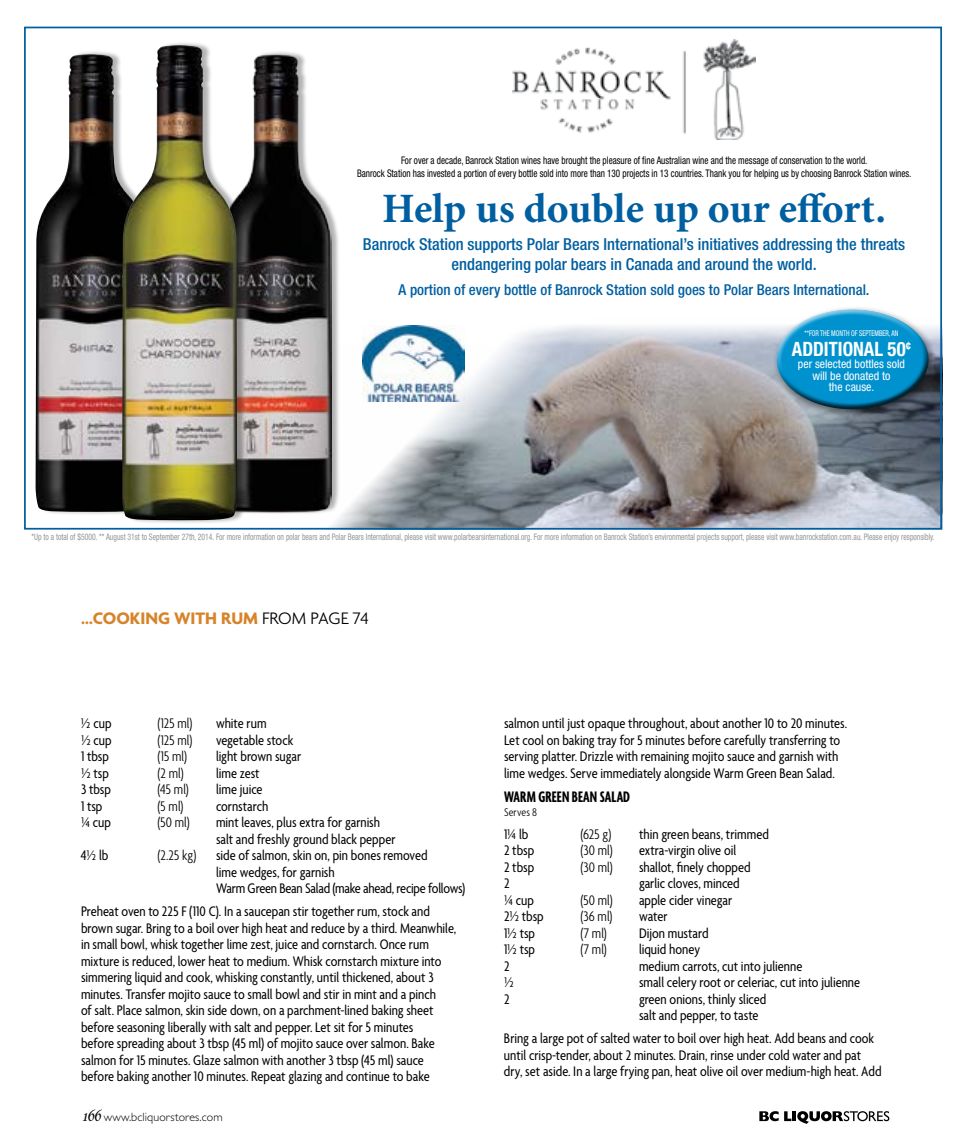
<style>
.page{position:relative;width:972px;height:1148px;background:#fff}
.page>*{position:absolute;margin:0;border:0;box-sizing:border-box;transform-origin:0 0}
.t1{font:700 41.85px "Minion Pro";letter-spacing:-.005em;color:#005fa1}
.t2{font:700 condensed 19.8px "Helvetica Neue";color:#fff;scale:.95 1}
.t3{font:700 18px "Agenda";color:#d7832a}
.t4{font:500 condensed 16.5px/19.8px "Helvetica Neue";color:#005fa1;text-align:center}
.t5{font:700 extra-condensed 16.5px "Agenda";letter-spacing:.01em;color:#000}
.t6{font:condensed 15px/16.5px "Agenda";color:#000}
.t7{font:300 condensed 15px "Agenda";color:#000}
.t8{font:500 condensed 15px "Helvetica Neue";color:#005fa1}
.t9{font:300 12px "Gill Sans MT Pro";letter-spacing:.01em;color:#000}
.t10{font:300 condensed 12px "Agenda";letter-spacing:.01em;color:#000}
.t11{font:condensed 11.85px/11.9px "Helvetica Neue";color:#fff;text-align:center}
.t12{font:condensed 10.5px/12.6px "Helvetica Neue";color:#000;text-align:center;scale:.87 1}
.t13{font:condensed 9px "Helvetica Neue LT Std";color:#939598;scale:.85 1}
.t14{font:condensed 7.95px "Helvetica Neue";color:#fff;scale:.82 1}
.s1{font-weight:300;color:#000}
.s2{font-family:"Bembo Italic Os F";font-weight:400;font-size:18px}
</style>
<div class="page">
<svg style="left:759px;top:1111px;width:130px;height:12px"></svg>
<img style="left:332px;top:325px;width:607px;height:201px">
<img style="left:362px;top:326px;width:102px;height:75px">
<img style="left:512px;top:40px;width:244px;height:100px">
<div style="left:222px;top:50px;width:119px;height:465px;background:#000;opacity:.3"></div>
<img style="left:246px;top:54px;width:85px;height:458px">
<img style="left:36px;top:54px;width:86px;height:458px">
<div style="left:124px;top:41px;width:122px;height:483px;background:#000;opacity:.3"></div>
<img style="left:122px;top:45px;width:115px;height:475px">
<div style="left:772px;top:305px;width:167px;height:114px;background:#000;opacity:.5"></div>
<div style="left:776px;top:308px;width:152px;height:71px;background:#fff;opacity:.75"></div>
<div style="left:776px;top:333px;width:156px;height:79px;background:#000;opacity:.75"></div>
<p class="t12" style="left:357px;top:154px;width:639px">For over a decade, Banrock Station wines have brought the pleasure of fine Australian wine and the message of conservation to the world.<br>Banrock Station has invested a portion of every bottle sold into more than 130 projects in 13 countries. Thank you for helping us by choosing Banrock Station wines.</p>
<h1 class="t1" style="left:382px;top:179px;width:505px">Help us double up our effort.</h1>
<p class="t4" style="left:363px;top:234px;width:544px">Banrock Station supports Polar Bears International’s initiatives addressing the threats endangering polar bears in Canada and around the world.</p>
<p class="t8" style="left:399px;top:280px;width:472px">A portion of every bottle of Banrock Station sold goes to Polar Bears International.</p>
<p class="t14" style="left:804px;top:328px;width:116px">**FOR THE MONTH OF SEPTEMBER, AN</p>
<h2 class="t2" style="left:792px;top:337px;width:127px">ADDITIONAL 50<sup>¢</sup></h2>
<p class="t11" style="left:798px;top:357px;width:109px">per selected bottles sold will be donated to<br>the cause.</p>
<p class="t13" style="left:32px;top:531px;width:1064px">*Up to a total of $5000. ** August 31st to September 27th, 2014. For more information on polar bears and Polar Bears International, please visit www.polarbearsinternational.org. For more information on Banrock Station’s environmental projects support, please visit www.banrockstation.com.au. Please enjoy responsibly.</p>
<p class="t3" style="left:81px;top:608px;width:289px">…COOKING WITH RUM <span class="s1">FROM PAGE 74</span></p>
<p class="t6" style="left:81px;top:716px;width:32px">½ cup</p>
<p class="t7" style="left:158px;top:715px;width:36px">(125 ml)</p>
<p class="t6" style="left:216px;top:716px;width:52px">white rum</p>
<p class="t6" style="left:81px;top:732px;width:32px">½ cup</p>
<p class="t7" style="left:158px;top:731px;width:36px">(125 ml)</p>
<p class="t6" style="left:216px;top:732px;width:79px">vegetable stock</p>
<p class="t6" style="left:81px;top:749px;width:29px">1 tbsp</p>
<p class="t7" style="left:158px;top:748px;width:31px">(15 ml)</p>
<p class="t6" style="left:216px;top:749px;width:87px">light brown sugar</p>
<p class="t6" style="left:81px;top:765px;width:29px">½ tsp</p>
<p class="t7" style="left:158px;top:764px;width:28px">(2 ml)</p>
<p class="t6" style="left:216px;top:765px;width:45px">lime zest</p>
<p class="t6" style="left:81px;top:782px;width:31px">3 tbsp</p>
<p class="t7" style="left:158px;top:781px;width:33px">(45 ml)</p>
<p class="t6" style="left:216px;top:782px;width:48px">lime juice</p>
<p class="t6" style="left:81px;top:798px;width:23px">1 tsp</p>
<p class="t7" style="left:158px;top:797px;width:28px">(5 ml)</p>
<p class="t6" style="left:216px;top:798px;width:54px">cornstarch</p>
<p class="t6" style="left:81px;top:815px;width:31px">¼ cup</p>
<p class="t7" style="left:158px;top:814px;width:34px">(50 ml)</p>
<p class="t6" style="left:216px;top:815px;width:181px">mint leaves, plus extra for garnish salt and freshly ground black pepper</p>
<p class="t6" style="left:81px;top:848px;width:29px">4½ lb</p>
<p class="t7" style="left:158px;top:847px;width:40px">(2.25 kg)</p>
<p class="t6" style="left:216px;top:848px;width:251px">side of salmon, skin on, pin bones removed<br>lime wedges, for garnish<br>Warm Green Bean Salad (make ahead, recipe follows)</p>
<p class="t6" style="left:81px;top:904px;width:377px">Preheat oven to 225 F (110 C). In a saucepan stir together rum, stock and brown sugar. Bring to a boil over high heat and reduce by a third. Meanwhile, in small bowl, whisk together lime zest, juice and cornstarch. Once rum mixture is reduced, lower heat to medium. Whisk cornstarch mixture into simmering liquid and cook, whisking constantly, until thickened, about 3 minutes. Transfer mojito sauce to small bowl and stir in mint and a pinch<br>of salt. Place salmon, skin side down, on a parchment-lined baking sheet before seasoning liberally with salt and pepper. Let sit for 5 minutes<br>before spreading about 3 tbsp (45 ml) of mojito sauce over salmon. Bake salmon for 15 minutes. Glaze salmon with another 3 tbsp (45 ml) sauce before baking another 10 minutes. Repeat glazing and continue to bake</p>
<p class="t9" style="left:81px;top:1109px;width:143px"><span class="s2">166</span> www.bcliquorstores.com</p>
<p class="t6" style="left:504px;top:716px;width:345px">salmon until just opaque throughout, about another 10 to 20 minutes.<br>Let cool on baking tray for 5 minutes before carefully transferring to serving platter. Drizzle with remaining mojito sauce and garnish with lime wedges. Serve immediately alongside Warm Green Bean Salad.</p>
<p class="t5" style="left:504px;top:787px;width:128px">WARM GREEN BEAN SALAD</p>
<p class="t10" style="left:504px;top:805px;width:35px">Serves 8</p>
<p class="t6" style="left:504px;top:826px;width:26px">1¼ lb</p>
<p class="t7" style="left:580px;top:825px;width:32px">(625 g)</p>
<p class="t6" style="left:639px;top:826px;width:131px">thin green beans, trimmed</p>
<p class="t6" style="left:504px;top:843px;width:32px">2 tbsp</p>
<p class="t7" style="left:580px;top:842px;width:34px">(30 ml)</p>
<p class="t6" style="left:639px;top:843px;width:99px">extra-virgin olive oil</p>
<p class="t6" style="left:504px;top:859px;width:32px">2 tbsp</p>
<p class="t7" style="left:580px;top:858px;width:34px">(30 ml)</p>
<p class="t6" style="left:639px;top:859px;width:113px">shallot, finely chopped</p>
<p class="t6" style="left:504px;top:876px;width:7px">2</p>
<p class="t6" style="left:639px;top:876px;width:102px">garlic cloves, minced</p>
<p class="t6" style="left:504px;top:892px;width:31px">¼ cup</p>
<p class="t7" style="left:580px;top:891px;width:34px">(50 ml)</p>
<p class="t6" style="left:639px;top:892px;width:95px">apple cider vinegar</p>
<p class="t6" style="left:504px;top:909px;width:41px">2½ tbsp</p>
<p class="t7" style="left:580px;top:908px;width:34px">(36 ml)</p>
<p class="t6" style="left:639px;top:909px;width:30px">water</p>
<p class="t6" style="left:504px;top:925px;width:33px">1½ tsp</p>
<p class="t7" style="left:580px;top:924px;width:28px">(7 ml)</p>
<p class="t6" style="left:639px;top:925px;width:71px">Dijon mustard</p>
<p class="t6" style="left:504px;top:942px;width:33px">1½ tsp</p>
<p class="t7" style="left:580px;top:941px;width:28px">(7 ml)</p>
<p class="t6" style="left:639px;top:942px;width:63px">liquid honey</p>
<p class="t6" style="left:504px;top:958px;width:7px">2</p>
<p class="t6" style="left:639px;top:958px;width:165px">medium carrots, cut into julienne</p>
<p class="t6" style="left:504px;top:975px;width:11px">½</p>
<p class="t6" style="left:639px;top:975px;width:223px">small celery root or celeriac, cut into julienne</p>
<p class="t6" style="left:504px;top:991px;width:7px">2</p>
<p class="t6" style="left:639px;top:991px;width:129px">green onions, thinly sliced salt and pepper, to taste</p>
<p class="t6" style="left:504px;top:1031px;width:379px">Bring a large pot of salted water to boil over high heat. Add beans and cook until crisp-tender, about 2 minutes. Drain, rinse under cold water and pat dry, set aside. In a large frying pan, heat olive oil over medium-high heat. Add</p>
</div>
